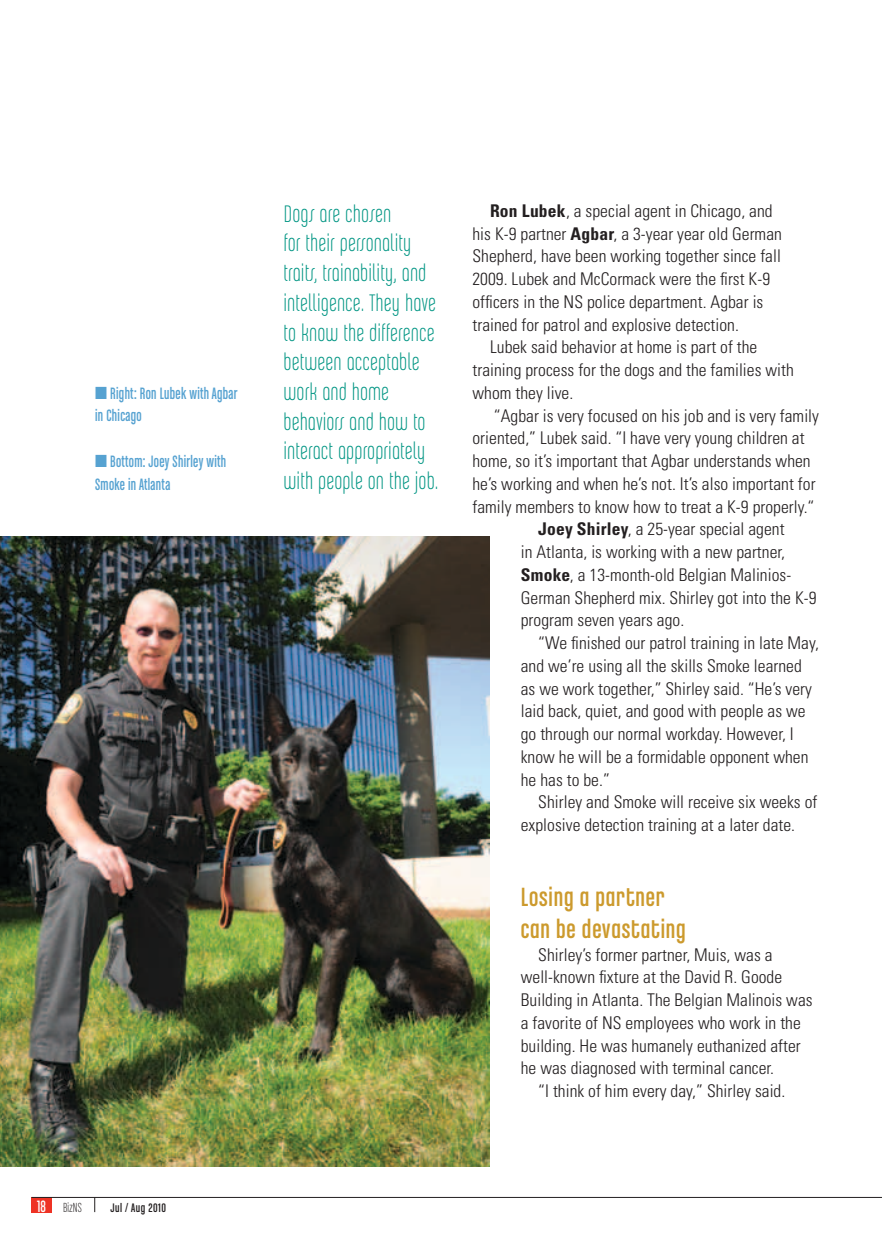
<style>
.page{position:relative;width:882px;height:1260px;background:#fff}
.page>*{position:absolute;margin:0;border:0;box-sizing:border-box;transform-origin:0 0}
.t1{font:28px/31.5px "Chalet Comprime Cologne Eighty";letter-spacing:.03em;color:#cc9a2d}
.t2{font:25.38px/29.8px "Chalet Comprime Milan Seventy";letter-spacing:.03em;color:#009583}
.t3{font:300 condensed 17.5px/22.8px "Univers LT Std";letter-spacing:.005em;color:#231f20}
.t4{font:17.5px/22.8px "Chalet Comprime Cologne Sixty";letter-spacing:.02em;color:#56a2d1;scale:.9 1}
.t5{font:14px "Chalet Comprime Milan Eighty";letter-spacing:.015em;color:#231f20}
.t6{font:13.12px "Chalet Comprime Cologne Eighty";letter-spacing:.04em;color:#231f20}
.s1{font-family:"Chalet Comprime Cologne Seventy";font-size:17.5px;color:#fff}
.s2{font-weight:700}
</style>
<div class="page">
<div style="left:32px;top:1197px;width:20px;height:15px;background:#ee3224"></div>
<hr style="left:32px;top:1197px;width:850px;height:1px;background:#231f20">
<svg style="left:94px;top:1198px;width:1px;height:14px"></svg>
<img style="left:0;top:537px;width:489px;height:629px">
<p class="t4" style="left:95px;top:381px;width:160px">■ Right: Ron Lubek with Agbar in Chicago</p>
<p class="t4" style="left:95px;top:450px;width:147px">■ Bottom: Joey Shirley with<br>Smoke in Atlanta</p>
<p class="t5" style="left:37px;top:1200px;width:46px"><span class="s1">18</span> BizNS</p>
<p class="t6" style="left:110px;top:1201px;width:57px">Jul / Aug 2010</p>
<h2 class="t2" style="left:284px;top:198px;width:156px">Dogs are chosen<br>for their personality traits, trainability, and intelligence. They have to know the difference between acceptable work and home behaviors and how to interact appropriately with people on the job.</h2>
<p class="t3" style="left:472px;top:199px;width:311px;text-indent:18px"><span class="s2">Ron Lubek</span>, a special agent in Chicago, and his K-9 partner <span class="s2">Agbar</span>, a 3-year year old German Shepherd, have been working together since fall 2009. Lubek and McCormack were the first K-9 officers in the NS police department. Agbar is trained for patrol and explosive detection.</p>
<p class="t3" style="left:472px;top:336px;width:323px;text-indent:18px">Lubek said behavior at home is part of the training process for the dogs and the families with whom they live.</p>
<p class="t3" style="left:494px;top:404px;width:327px">“Agbar is very focused on his job and is very family</p>
<p class="t3" style="left:472px;top:427px;width:334px">oriented,” Lubek said. “I have very young children at</p>
<p class="t3" style="left:472px;top:450px;width:340px">home, so it’s important that Agbar understands when</p>
<p class="t3" style="left:472px;top:472px;width:345px">he’s working and when he’s not. It’s also important for</p>
<p class="t3" style="left:472px;top:495px;width:343px">family members to know how to treat a K-9 properly.“</p>
<p class="t3" style="left:538px;top:518px;width:248px"><span class="s2">Joey Shirley</span>, a 25-year special agent</p>
<p class="t3" style="left:521px;top:541px;width:266px">in Atlanta, is working with a new partner,</p>
<p class="t3" style="left:521px;top:563px;width:272px"><span class="s2">Smoke</span>, a 13-month-old Belgian Malinios-</p>
<p class="t3" style="left:521px;top:586px;width:297px">German Shepherd mix. Shirley got into the K-9</p>
<p class="t3" style="left:521px;top:609px;width:165px">program seven years ago.</p>
<p class="t3" style="left:538px;top:632px;width:282px">“We finished our patrol training in late May,</p>
<p class="t3" style="left:521px;top:654px;width:283px">and we’re using all the skills Smoke learned</p>
<p class="t3" style="left:521px;top:677px;width:293px">as we work together,” Shirley said. “He’s very</p>
<p class="t3" style="left:521px;top:700px;width:286px">laid back, quiet, and good with people as we</p>
<p class="t3" style="left:521px;top:723px;width:275px">go through our normal workday. However, I</p>
<p class="t3" style="left:521px;top:745px;width:289px">know he will be a formidable opponent when</p>
<p class="t3" style="left:521px;top:768px;width:91px">he has to be.”</p>
<p class="t3" style="left:538px;top:791px;width:281px">Shirley and Smoke will receive six weeks of</p>
<p class="t3" style="left:521px;top:814px;width:276px">explosive detection training at a later date.</p>
<h1 class="t1" style="left:521px;top:881px;width:167px">Losing a partner can be devastating</h1>
<p class="t3" style="left:538px;top:943px;width:236px">Shirley’s former partner, Muis, was a</p>
<p class="t3" style="left:521px;top:966px;width:263px">well-known fixture at the David R. Goode</p>
<p class="t3" style="left:521px;top:989px;width:293px">Building in Atlanta. The Belgian Malinois was</p>
<p class="t3" style="left:521px;top:1011px;width:282px">a favorite of NS employees who work in the</p>
<p class="t3" style="left:521px;top:1034px;width:282px">building. He was humanely euthanized after</p>
<p class="t3" style="left:521px;top:1057px;width:255px">he was diagnosed with terminal cancer.</p>
<p class="t3" style="left:538px;top:1080px;width:249px">“I think of him every day,” Shirley said.</p>
</div>
